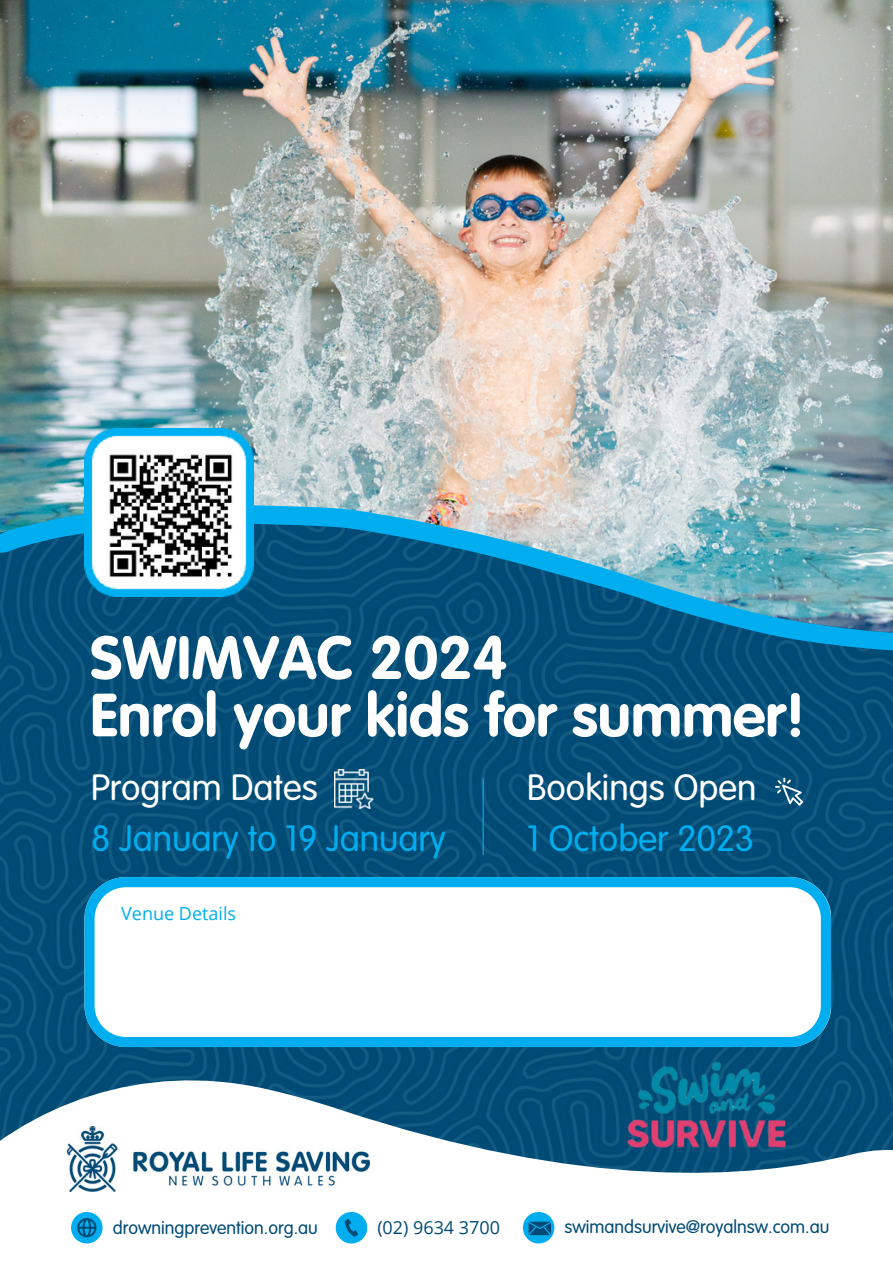
<style>
.page{position:relative;width:893px;height:1264px;background:#fff}
.page>*{position:absolute;margin:0;border:0;box-sizing:border-box;transform-origin:0 0}
.t1{font:700 60px "VAG Rounded Std";color:#fff}
.t2{font:300 36px "VAG Rounded Std";color:#00aeef}
.t3{font:300 36px "VAG Rounded Std";color:#fff}
.t4{font:300 18px "VAG Rounded Std";color:#004b76}
.t5{font:18px "Open Sans";color:#004b76}
.t6{font:18px "Open Sans";color:#00aeef}
</style>
<div class="page">
<img style="left:0;top:0;width:892px;height:505px">
<img style="left:0;top:651px;width:892px;height:118px">
<svg style="left:0;top:769px;width:892px;height:475px;fill:#044e78"></svg>
<svg style="left:71px;top:1211px;width:32px;height:32px"></svg>
<img style="left:68px;top:1126px;width:301px;height:65px">
<svg style="left:336px;top:1211px;width:31px;height:32px"></svg>
<svg style="left:523px;top:1211px;width:31px;height:32px"></svg>
<img style="left:615px;top:1060px;width:188px;height:97px">
<hr style="left:482px;top:778px;width:1px;height:76px;background:#00aeef">
<img style="left:334px;top:770px;width:39px;height:38px">
<svg style="left:775px;top:777px;width:28px;height:28px"></svg>
<svg style="left:0;top:505px;width:892px;height:146px"></svg>
<img style="left:84px;top:428px;width:169px;height:169px">
<img style="left:101px;top:447px;width:137px;height:135px">
<svg style="left:84px;top:877px;width:747px;height:170px"></svg>
<p class="t1" style="left:90px;top:632px;width:418px">SWIMVAC 2024</p>
<p class="t1" style="left:90px;top:690px;width:716px">Enrol your kids for summer!</p>
<p class="t3" style="left:91px;top:772px;width:228px">Program Dates</p>
<p class="t2" style="left:91px;top:822px;width:356px">8 January to 19 January</p>
<p class="t3" style="left:527px;top:772px;width:231px">Bookings Open</p>
<p class="t2" style="left:527px;top:822px;width:229px">1 October 2023</p>
<p class="t6" style="left:121px;top:901px;width:116px">Venue Details</p>
<p class="t4" style="left:113px;top:1220px;width:207px">drowningprevention.org.au</p>
<p class="t5" style="left:377px;top:1215px;width:124px">(02) 9634 3700</p>
<p class="t4" style="left:564px;top:1218px;width:266px">swimandsurvive@royalnsw.com.au</p>
</div>
